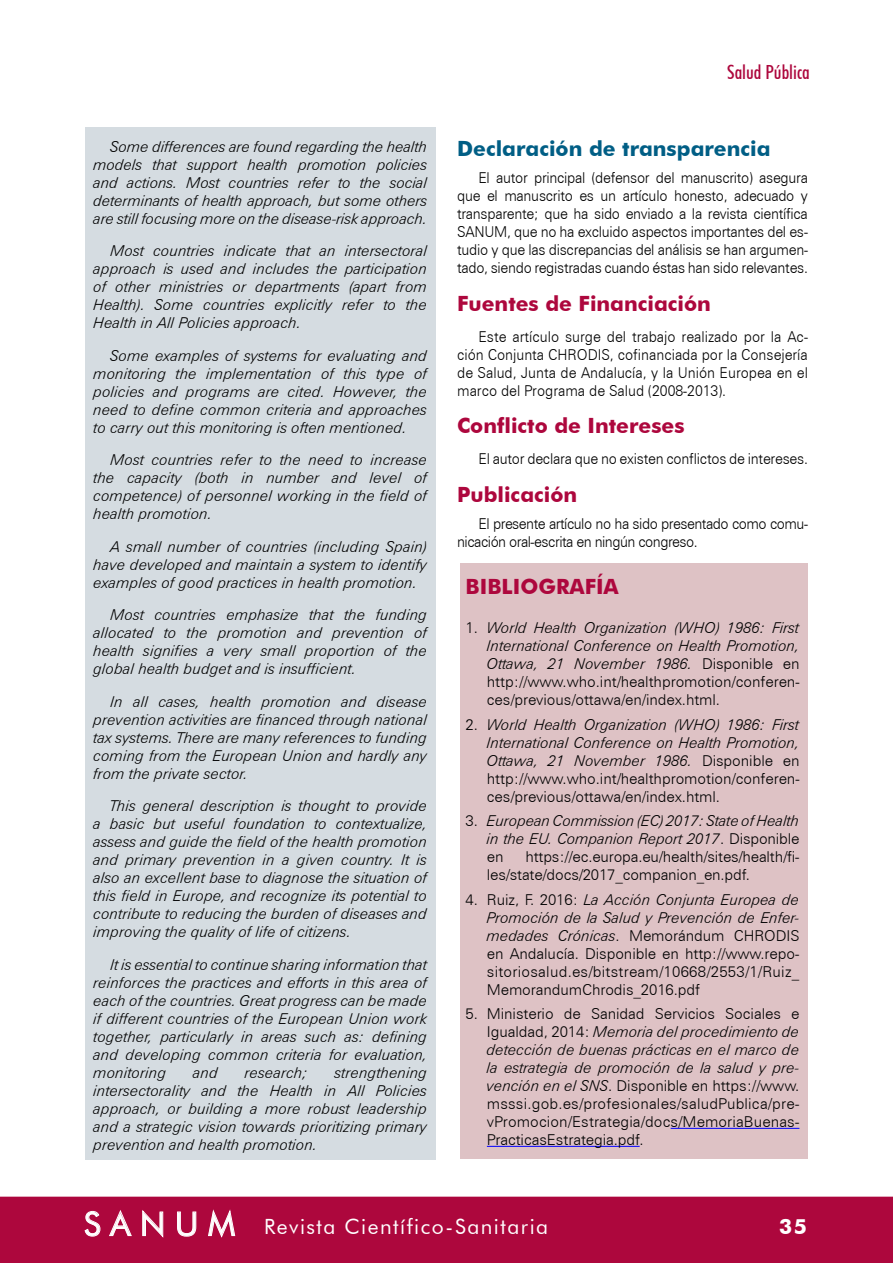
<style>
.page{position:relative;width:893px;height:1263px;background:#fff}
.page>*{position:absolute;margin:0;border:0;box-sizing:border-box;transform-origin:0 0}
.t1{font:700 21px "Futura BT";color:#ad073d}
.t2{font:21px "Futura BT";letter-spacing:.07em;color:#fff}
.t3{font:700 21px "Futura BT";color:#005e85}
.t4{font:700 21px "Futura BT";color:#fff}
.t5{font:500 condensed 19.5px "Futura BT";color:#ad073d}
.t6{font:italic 300 15px/18px "Zurich BT";color:#000;text-align:justify}
.t7{font:300 15px/18px "Zurich BT";letter-spacing:-.01em;color:#000;text-align:justify}
.t8{font:300 15px/18px "Zurich BT";letter-spacing:-.01em;color:#000;text-align:justify;scale:.94 1}
.t9{font:300 15px/18px "Zurich BT";letter-spacing:-.035em;color:#000;scale:.94 1}
.s1{font-style:normal}
.s2{font-style:italic}
.s3{font-size:33px}
</style>
<div class="page">
<div style="left:0;top:1197px;width:893px;height:66px;background:#ad073d"></div>
<div style="left:460px;top:563px;width:347px;height:595px;background:#dec2c5"></div>
<div style="left:85px;top:128px;width:351px;height:1032px;background:#d5dce1"></div>
<hr style="left:671px;top:1128px;width:128px;height:1px;background:#00f">
<hr style="left:487px;top:1146px;width:153px;height:1px;background:#00f">
<p class="t6" style="left:94px;top:137px;width:335px;text-indent:17px">Some differences are found regarding the health models that support health promotion policies and actions. Most countries refer to the social determinants of health approach, but some others are still focusing more on the disease-risk approach.</p>
<p class="t6" style="left:94px;top:242px;width:335px;text-indent:17px">Most countries indicate that an intersectoral approach is used and includes the participation of other ministries or departments (apart from Health). Some countries explicitly refer to the Health in All Policies approach.</p>
<p class="t6" style="left:94px;top:346px;width:335px;text-indent:17px">Some examples of systems for evaluating and monitoring the implementation of this type of policies and programs are cited. However, the need to define common criteria and approaches to carry out this monitoring is often mentioned.</p>
<p class="t6" style="left:94px;top:451px;width:335px;text-indent:17px">Most countries refer to the need to increase the capacity (both in number and level of competence) of personnel working in the field of health promotion.</p>
<p class="t6" style="left:94px;top:537px;width:335px;text-indent:17px">A small number of countries (including Spain) have developed and maintain a system to identify examples of good practices in health promotion.</p>
<p class="t6" style="left:94px;top:606px;width:335px;text-indent:17px">Most countries emphasize that the funding allocated to the promotion and prevention of health signifies a very small proportion of the global health budget and is insufficient.</p>
<p class="t6" style="left:94px;top:692px;width:335px;text-indent:17px">In all cases, health promotion and disease prevention activities are financed through national tax systems. There are many references to funding coming from the European Union and hardly any from the private sector.</p>
<p class="t6" style="left:94px;top:796px;width:335px;text-indent:17px">This general description is thought to provide a basic but useful foundation to contextualize, assess and guide the field of the health promotion and primary prevention in a given country. It is also an excellent base to diagnose the situation of this field in Europe, and recognize its potential to contribute to reducing the burden of diseases and improving the quality of life of citizens.</p>
<p class="t6" style="left:94px;top:955px;width:335px;text-indent:17px">It is essential to continue sharing information that reinforces the practices and efforts in this area of each of the countries. Great progress can be made if different countries of the European Union work together, particularly in areas such as: defining and developing common criteria for evaluation, monitoring</p>
<p class="t6" style="left:94px;top:1063px;width:335px;text-indent:241px">strengthening intersectorality and the Health in All Policies approach, or building a more robust leadership and a strategic vision towards prioritizing primary prevention and health promotion.</p>
<p class="t6" style="left:193px;top:1063px;width:27px">and</p>
<p class="t6" style="left:245px;top:1063px;width:65px">research;</p>
<h2 class="t5" style="left:727px;top:60px;width:84px">Salud Pública</h2>
<h1 class="t3" style="left:457px;top:136px;width:315px">Declaración de transparencia</h1>
<p class="t8" style="left:457px;top:168px;width:375px;text-indent:21px">El autor principal (defensor del manuscrito) asegura que el manuscrito es un artículo honesto, adecuado y transparente; que ha sido enviado a la revista científica SANUM, que no ha excluido aspectos importantes del es&shy;tudio y que las discrepancias del análisis se han argumen&shy;tado, siendo registradas cuando éstas han sido relevantes.</p>
<h1 class="t1" style="left:457px;top:291px;width:255px">Fuentes de Financiación</h1>
<p class="t8" style="left:457px;top:327px;width:375px;text-indent:21px">Este artículo surge del trabajo realizado por la Ac&shy;ción Conjunta CHRODIS, cofinanciada por la Consejería de Salud, Junta de Andalucía, y la Unión Europea en el marco del Programa de Salud (2008-2013).</p>
<h1 class="t1" style="left:457px;top:413px;width:229px">Conflicto de Intereses</h1>
<p class="t8" style="left:478px;top:450px;width:352px">El autor declara que no existen conflictos de intereses.</p>
<h1 class="t1" style="left:457px;top:482px;width:122px">Publicación</h1>
<p class="t9" style="left:457px;top:514px;width:375px;text-indent:21px">El presente artículo no ha sido presentado como comu&shy;nicación oral-escrita en ningún congreso.</p>
<h1 class="t1" style="left:466px;top:574px;width:155px">BIBLIOGRAFÍA</h1>
<p class="t6" style="left:487px;top:619px;width:314px;text-indent:-21px"><span class="s1">1.</span> World Health Organization (WHO) 1986: First International Conference on Health Promotion, Ottawa, 21 November 1986. <span class="s1">Disponible en http://www.who.int/healthpromotion/conferen&shy;ces/previous/ottawa/en/index.html.</span></p>
<p class="t6" style="left:487px;top:715px;width:314px;text-indent:-21px"><span class="s1">2.</span> World Health Organization (WHO) 1986: First International Conference on Health Promotion, Ottawa, 21 November 1986. <span class="s1">Disponible en http://www.who.int/healthpromotion/conferen&shy;ces/previous/ottawa/en/index.html.</span></p>
<p class="t6" style="left:487px;top:812px;width:314px;text-indent:-21px"><span class="s1">3.</span> European Commission (EC) 2017: State of Health in the EU. Companion Report 2017<span class="s1">. Disponible en</span></p>
<p class="t7" style="left:487px;top:848px;width:314px;text-indent:39px">https://ec.europa.eu/health/sites/health/fi&shy;les/state/docs/2017_companion_en.pdf.</p>
<p class="t7" style="left:487px;top:890px;width:314px;text-indent:-21px">4. Ruiz, F. 2016: <span class="s2">La Acción Conjunta Europea de Promoción de la Salud y Prevención de Enfer&shy;medades Crónicas</span>. Memorándum CHRODIS en Andalucía. Disponible en http://www.repo&shy;sitoriosalud.es/bitstream/10668/2553/1/Ruiz_ MemorandumChrodis_2016.pdf</p>
<p class="t7" style="left:487px;top:1004px;width:314px;text-indent:-21px">5. Ministerio de Sanidad Servicios Sociales e Igualdad, 2014: <span class="s2">Memoria del procedimiento de detección de buenas prácticas en el marco de la estrategia de promoción de la salud y pre&shy;vención en el SNS</span>. Disponible en https://www. msssi.gob.es/profesionales/saludPublica/pre&shy;vPromocion/Estrategia/docs/MemoriaBuenas-PracticasEstrategia.pdf.</p>
<h1 class="t2" style="left:84px;top:1214px;width:466px"><span class="s3">S A N U M</span> Revista Científico-Sanitaria</h1>
<h1 class="t4" style="left:779px;top:1214px;width:29px">35</h1>
</div>
